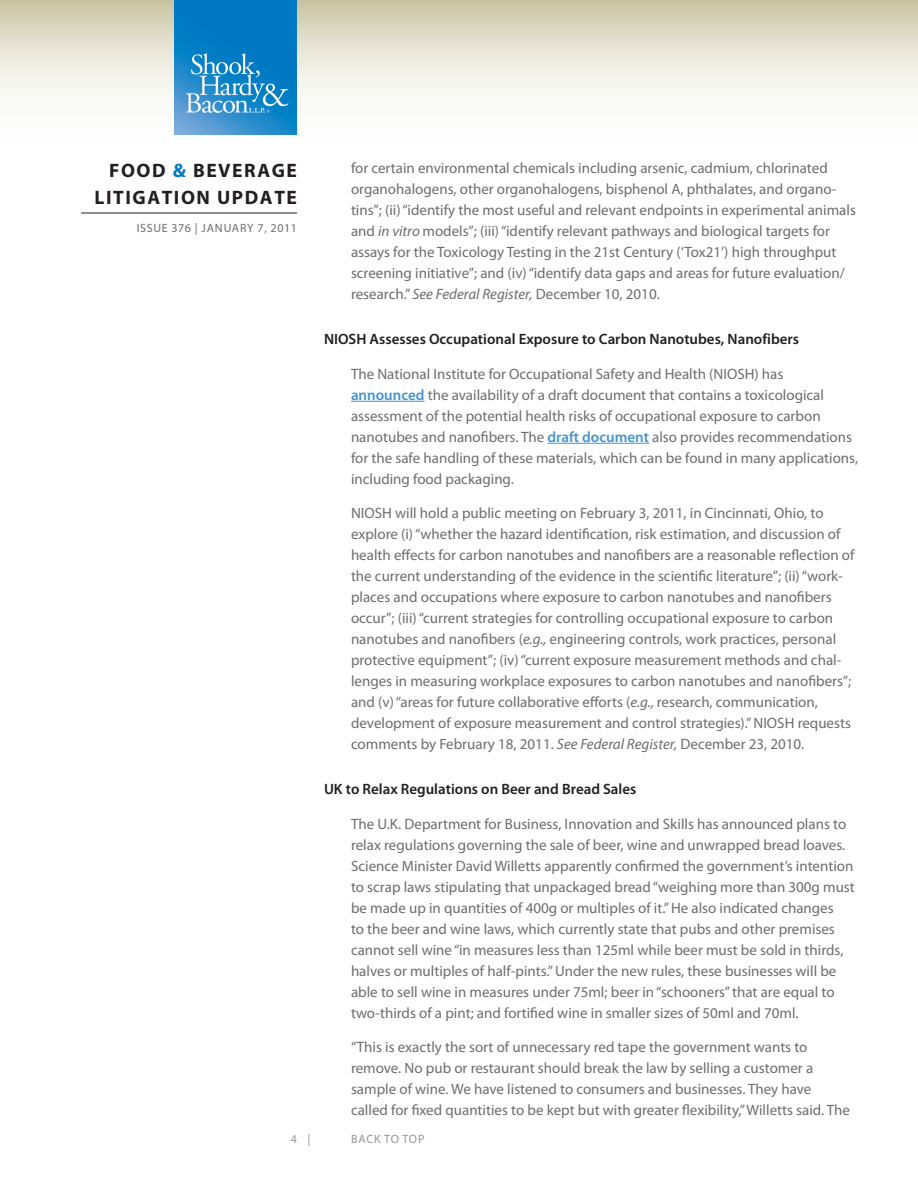
<style>
.page{position:relative;width:918px;height:1188px;background:#fff}
.page>*{position:absolute;margin:0;border:0;box-sizing:border-box;transform-origin:0 0}
.t1{font:700 19.5px/27px "Myriad Pro";letter-spacing:.08em;color:#231f20;text-align:right}
.Body{font:15px/21px "Myriad Pro";color:#6c6d70}
.Subhead{font:600 15px "Myriad Pro";color:#231f20}
.t2{font:12px "Myriad Pro";letter-spacing:.05em;color:#6c6d70}
.t3{font:12px "Myriad Pro";letter-spacing:.06em;color:#939598}
.s1{color:#0079c2}
.s2{font-style:italic}
.s3{font-weight:600;color:#4393cf}
</style>
<div class="page">
<svg style="left:0;top:0;width:918px;height:135px"></svg>
<hr style="left:81px;top:213px;width:216px;height:1px;background:#231f20">
<img style="left:175px;top:0;width:122px;height:135px">
<hr style="left:351px;top:401px;width:74px;height:1px;background:#4393cf">
<hr style="left:547px;top:443px;width:102px;height:1px;background:#4393cf">
<h1 class="t1" style="left:94px;top:156px;width:204px">FOOD <span class="s1">&amp;</span> BEVERAGE<br>LITIGATION UPDATE</h1>
<p class="t2" style="left:137px;top:221px;width:162px">ISSUE 376 | JANUARY 7, 2011</p>
<p class="Body" style="left:351px;top:157px;width:506px">for certain environmental chemicals including arsenic, cadmium, chlorinated organohalogens, other organohalogens, bisphenol A, phthalates, and organo&shy;tins”; (ii) “identify the most useful and relevant endpoints in experimental animals and <span class="s2">in vitro</span> models”; (iii) “identify relevant pathways and biological targets for assays for the Toxicology Testing in the 21st Century (‘Tox21’) high throughput screening initiative”; and (iv) “identify data gaps and areas for future evaluation/ research.” <span class="s2">See Federal Register,</span> December 10, 2010.</p>
<p class="Subhead" style="left:324px;top:330px;width:477px">NIOSH Assesses Occupational Exposure to Carbon Nanotubes, Nanofibers</p>
<p class="Body" style="left:351px;top:363px;width:509px">The National Institute for Occupational Safety and Health (NIOSH) has <span class="s3">announced</span> the availability of a draft document that contains a toxicological assessment of the potential health risks of occupational exposure to carbon nanotubes and nanofibers. The <span class="s3">draft document</span> also provides recommendations for the safe handling of these materials, which can be found in many applications, including food packaging.</p>
<p class="Body" style="left:351px;top:502px;width:505px">NIOSH will hold a public meeting on February 3, 2011, in Cincinnati, Ohio, to explore (i) “whether the hazard identification, risk estimation, and discussion of health effects for carbon nanotubes and nanofibers are a reasonable reflection of the current understanding of the evidence in the scientific literature”; (ii) “work&shy;places and occupations where exposure to carbon nanotubes and nanofibers occur”; (iii) “current strategies for controlling occupational exposure to carbon nanotubes and nanofibers (<span class="s2">e.g.,</span> engineering controls, work practices, personal protective equipment”; (iv) “current exposure measurement methods and chal&shy;lenges in measuring workplace exposures to carbon nanotubes and nanofibers”; and (v) “areas for future collaborative efforts (<span class="s2">e.g.,</span> research, communication, development of exposure measurement and control strategies).” NIOSH requests comments by February 18, 2011. <span class="s2">See Federal Register,</span> December 23, 2010.</p>
<p class="Subhead" style="left:324px;top:780px;width:314px">UK to Relax Regulations on Beer and Bread Sales</p>
<p class="Body" style="left:351px;top:813px;width:505px">The U.K. Department for Business, Innovation and Skills has announced plans to relax regulations governing the sale of beer, wine and unwrapped bread loaves.<br>Science Minister David Willetts apparently confirmed the government’s intention to scrap laws stipulating that unpackaged bread “weighing more than 300g must be made up in quantities of 400g or multiples of it.” He also indicated changes<br>to the beer and wine laws, which currently state that pubs and other premises cannot sell wine “in measures less than 125ml while beer must be sold in thirds, halves or multiples of half-pints.” Under the new rules, these businesses will be able to sell wine in measures under 75ml; beer in “schooners” that are equal to two-thirds of a pint; and fortified wine in smaller sizes of 50ml and 70ml.</p>
<p class="Body" style="left:351px;top:1036px;width:501px">“This is exactly the sort of unnecessary red tape the government wants to remove. No pub or restaurant should break the law by selling a customer a sample of wine. We have listened to consumers and businesses. They have called for fixed quantities to be kept but with greater flexibility,” Willetts said. The</p>
<p class="t3" style="left:291px;top:1132px;width:21px">4 |</p>
<p class="t3" style="left:351px;top:1132px;width:75px">BACK TO TOP</p>
</div>
